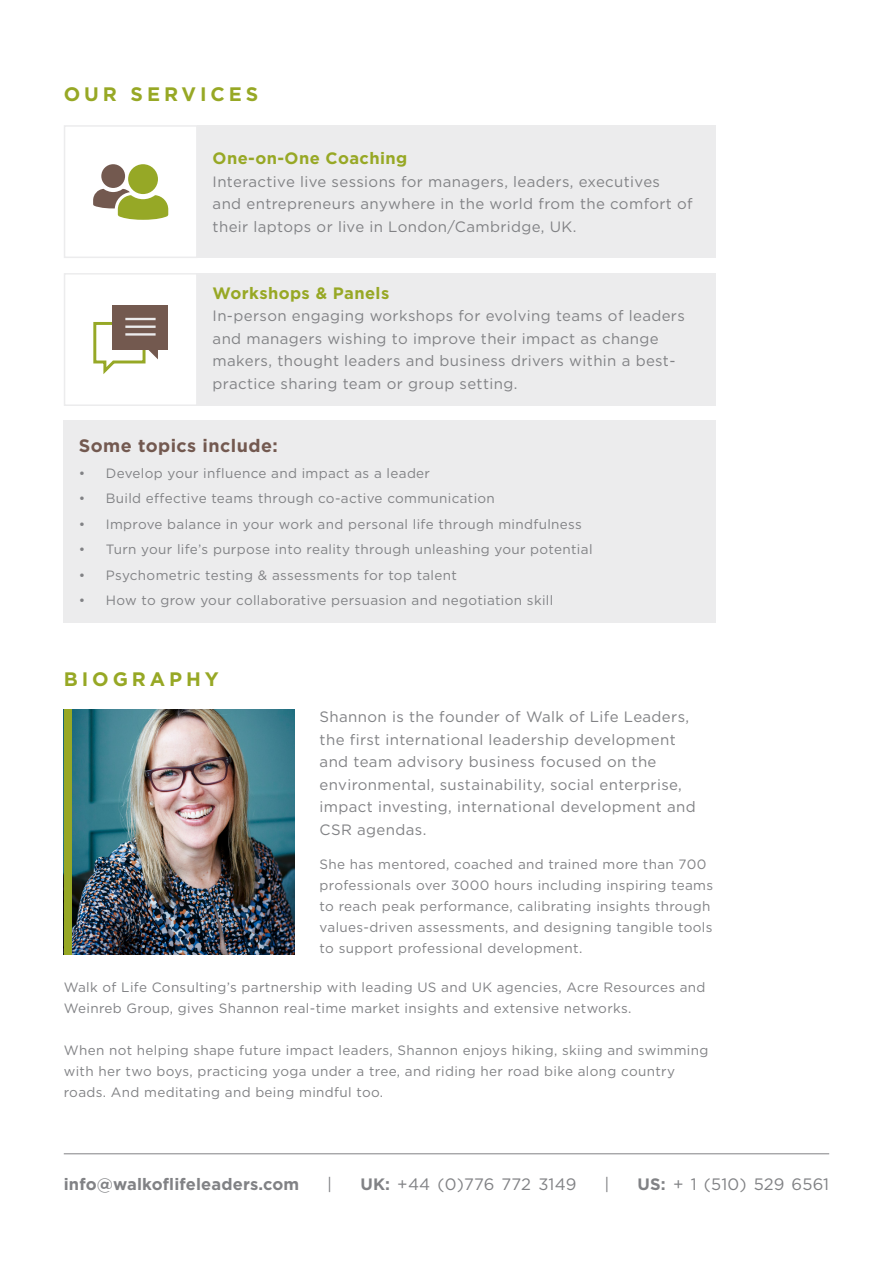
<style>
.page{position:relative;width:893px;height:1263px;background:#fff}
.page>*{position:absolute;margin:0;border:0;box-sizing:border-box;transform-origin:0 0}
.t1{font:700 19.5px "Gotham";letter-spacing:.2em;color:#97a825}
.t2{font:700 18px "Gotham";letter-spacing:.025em;color:#735950}
.t3{font:16.5px "Gotham";letter-spacing:.01em;color:#818285}
.t4{font:700 16.5px "Gotham";letter-spacing:.025em;color:#97a825}
.t5{font:700 16.5px "Gotham";letter-spacing:.01em;color:#818285}
.t6{font:15px/22.5px "Gotham";letter-spacing:.025em;color:#818285}
.t7{font:13.5px/21px "Gotham";letter-spacing:.025em;color:#818285}
.s1{font-weight:700}
</style>
<div class="page">
<div style="left:198px;top:273px;width:518px;height:133px;background:#ececed"></div>
<div style="left:64px;top:421px;width:652px;height:202px;background:#ececed"></div>
<div style="left:64px;top:273px;width:134px;height:133px;border:2px solid #ececed"></div>
<hr style="left:64px;top:1153px;width:765px;height:1px;background:#818285">
<div style="left:113px;top:305px;width:55px;height:44px;background:#73594f"></div>
<svg style="left:93px;top:320px;width:65px;height:54px"></svg>
<hr style="left:125px;top:318px;width:31px;height:2px;background:#ececed">
<hr style="left:125px;top:325px;width:31px;height:3px;background:#ececed">
<hr style="left:125px;top:333px;width:31px;height:3px;background:#ececed">
<div style="left:198px;top:125px;width:518px;height:133px;background:#ececed"></div>
<div style="left:64px;top:125px;width:134px;height:133px;border:2px solid #ececed"></div>
<div style="left:128px;top:164px;width:30px;height:30px;background:#96a826;border-radius:50%"></div>
<svg style="left:93px;top:189px;width:75px;height:31px"></svg>
<div style="left:101px;top:164px;width:24px;height:24px;background:#73594f;border-radius:50%"></div>
<img style="left:72px;top:709px;width:223px;height:245px">
<div style="left:64px;top:709px;width:8px;height:245px;background:#97a825"></div>
<h1 class="t1" style="left:64px;top:83px;width:196px">OUR SERVICES</h1>
<p class="t4" style="left:213px;top:149px;width:196px">One-on-One Coaching</p>
<p class="t6" style="left:213px;top:170px;width:482px">Interactive live sessions for managers, leaders, executives<br>and entrepreneurs anywhere in the world from the comfort of their laptops or live in London/Cambridge, UK.</p>
<p class="t4" style="left:213px;top:283px;width:178px">Workshops &amp; Panels</p>
<p class="t6" style="left:213px;top:304px;width:474px">In-person engaging workshops for evolving teams of leaders and managers wishing to improve their impact as change makers, thought leaders and business drivers within a best&shy;practice sharing team or group setting.</p>
<h2 class="t2" style="left:79px;top:436px;width:201px">Some topics include:</h2>
<p class="t7" style="left:79px;top:462px;width:353px">• Develop your influence and impact as a leader</p>
<p class="t7" style="left:79px;top:488px;width:418px">• Build effective teams through co-active communication</p>
<p class="t7" style="left:79px;top:513px;width:505px">• Improve balance in your work and personal life through mindfulness</p>
<p class="t7" style="left:79px;top:539px;width:515px">• Turn your life’s purpose into reality through unleashing your potential</p>
<p class="t7" style="left:79px;top:564px;width:380px">• Psychometric testing &amp; assessments for top talent</p>
<p class="t7" style="left:79px;top:590px;width:476px">• How to grow your collaborative persuasion and negotiation skill</p>
<h1 class="t1" style="left:64px;top:667px;width:157px">BIOGRAPHY</h1>
<p class="t6" style="left:320px;top:705px;width:378px">Shannon is the founder of Walk of Life Leaders, the first international leadership development and team advisory business focused on the environmental, sustainability, social enterprise, impact investing, international development and CSR agendas.</p>
<p class="t7" style="left:320px;top:854px;width:395px">She has mentored, coached and trained more than 700 professionals over 3000 hours including inspiring teams to reach peak performance, calibrating insights through values-driven assessments, and designing tangible tools to support professional development.</p>
<p class="t7" style="left:64px;top:976px;width:643px">Walk of Life Consulting’s partnership with leading US and UK agencies, Acre Resources and<br>Weinreb Group, gives Shannon real-time market insights and extensive networks.</p>
<p class="t7" style="left:64px;top:1039px;width:646px">When not helping shape future impact leaders, Shannon enjoys hiking, skiing and swimming with her two boys, practicing yoga under a tree, and riding her road bike along country roads. And meditating and being mindful too.</p>
<p class="t5" style="left:64px;top:1175px;width:237px">info@walkoflifeleaders.com</p>
<p class="t3" style="left:327px;top:1175px;width:6px">|</p>
<p class="t3" style="left:360px;top:1175px;width:218px"><span class="s1">UK:</span> +44 (0)776 772 3149</p>
<p class="t3" style="left:604px;top:1175px;width:6px">|</p>
<p class="t3" style="left:638px;top:1175px;width:193px"><span class="s1">US:</span> + 1 (510) 529 6561</p>
</div>
